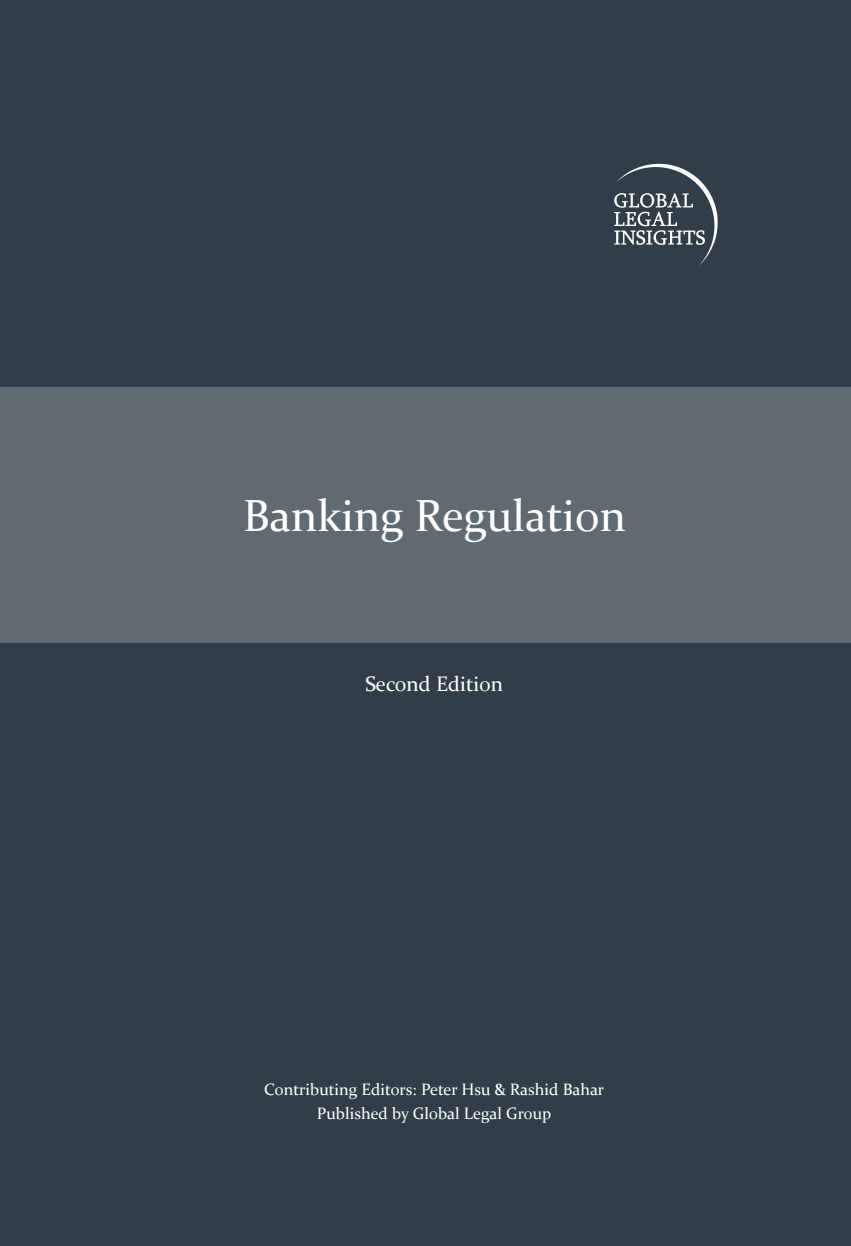
<style>
.page{position:relative;width:851px;height:1246px;background:#fff}
.page>*{position:absolute;margin:0;border:0;box-sizing:border-box;transform-origin:0 0}
.t1{font:45px "Constantia";color:#fff}
.t2{font:21px "Constantia";color:#fff}
.t3{font:16.5px "Constantia";color:#fff}
</style>
<div class="page">
<div style="left:0;top:0;width:850px;height:1246px;background:#313e48"></div>
<div style="left:0;top:387px;width:850px;height:255px;background:#606a72"></div>
<svg style="left:614px;top:164px;width:103px;height:101px"></svg>
<p class="t1" style="left:243px;top:485px;width:384px">Banking Regulation</p>
<p class="t2" style="left:365px;top:669px;width:139px">Second Edition</p>
<p class="t3" style="left:264px;top:1078px;width:341px">Contributing Editors: Peter Hsu &amp; Rashid Bahar</p>
<p class="t3" style="left:317px;top:1102px;width:236px">Published by Global Legal Group</p>
</div>
